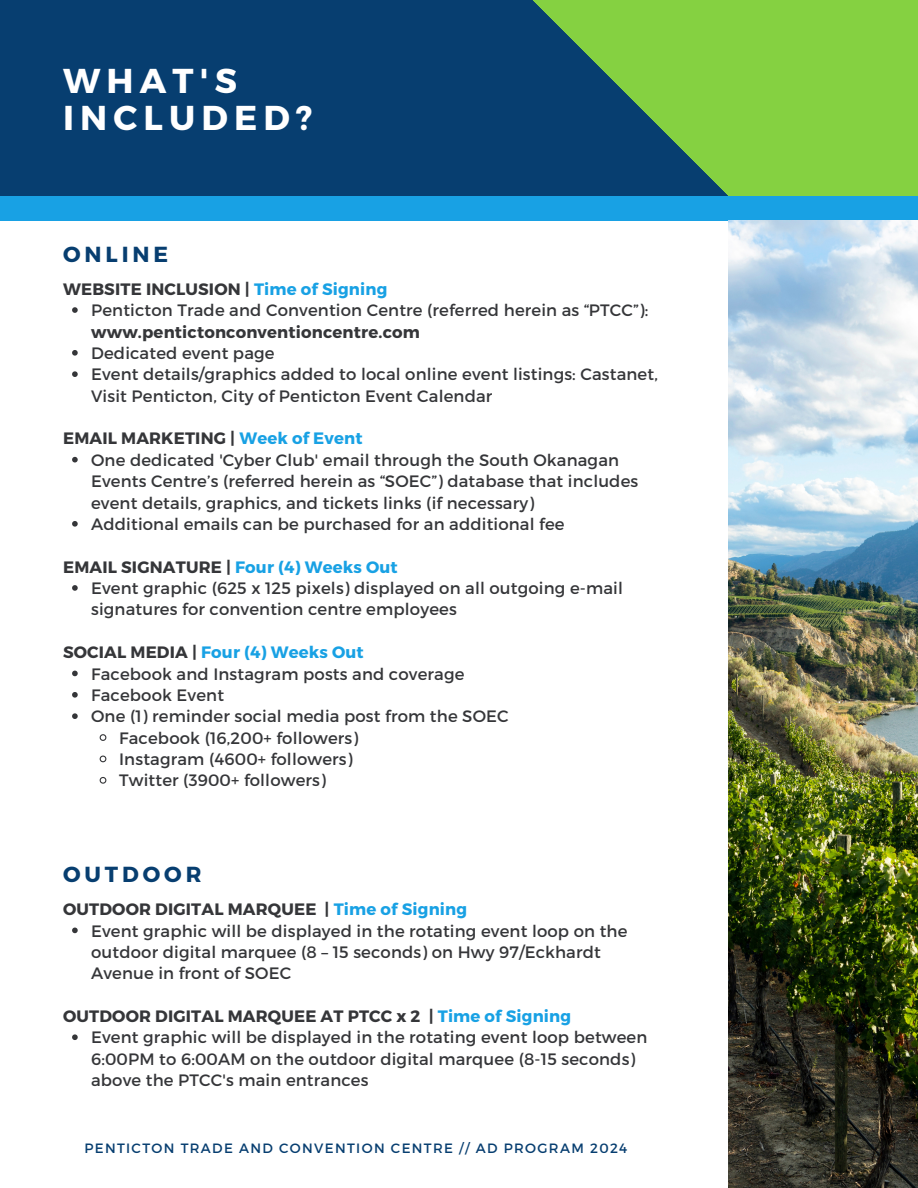
<style>
.page{position:relative;width:918px;height:1188px;background:#fff}
.page>*{position:absolute;margin:0;border:0;box-sizing:border-box;transform-origin:0 0}
.t1{font:700 34.5px "Montserrat";letter-spacing:.18em;color:#fff}
.t2{font:700 21.75px "Montserrat";letter-spacing:.18em;color:#073e70}
.t3{font:16.5px/21.3px "Montserrat";letter-spacing:.01em;color:#353639}
.t4{font:700 16.5px "Montserrat";letter-spacing:.01em;color:#353639}
.t5{font:700 16.5px "Montserrat";letter-spacing:.01em;color:#18a1e4}
.t6{font:13.5px "Montserrat";letter-spacing:.1em;color:#073e70}
.s1{color:#18a1e4}
.s2{font-weight:700}
.s3{color:#353639}
</style>
<div class="page">
<div style="left:0;top:0;width:902px;height:204px;background:#073e70"></div>
<svg style="left:533px;top:0;width:385px;height:196px;fill:#85d141"></svg>
<div style="left:0;top:196px;width:918px;height:25px;background:#18a1e4"></div>
<img style="left:728px;top:221px;width:190px;height:967px">
<svg style="left:72px;top:307px;width:6px;height:6px"></svg>
<svg style="left:72px;top:350px;width:6px;height:6px"></svg>
<svg style="left:72px;top:371px;width:6px;height:6px"></svg>
<svg style="left:72px;top:457px;width:6px;height:5px"></svg>
<svg style="left:72px;top:521px;width:6px;height:6px"></svg>
<svg style="left:72px;top:585px;width:6px;height:6px"></svg>
<svg style="left:72px;top:671px;width:6px;height:5px"></svg>
<svg style="left:72px;top:692px;width:6px;height:6px"></svg>
<svg style="left:72px;top:713px;width:6px;height:6px"></svg>
<svg style="left:99px;top:734px;width:8px;height:7px"></svg>
<svg style="left:99px;top:755px;width:8px;height:8px"></svg>
<svg style="left:99px;top:777px;width:8px;height:7px"></svg>
<svg style="left:72px;top:928px;width:6px;height:5px"></svg>
<svg style="left:72px;top:1034px;width:6px;height:6px"></svg>
<p class="t1" style="left:63px;top:58px;width:175px">WHAT'S</p>
<p class="t1" style="left:63px;top:95px;width:251px">INCLUDED?</p>
<p class="t2" style="left:63px;top:240px;width:107px">ONLINE</p>
<p class="t4" style="left:63px;top:278px;width:326px">WEBSITE INCLUSION | <span class="s1">Time of Signing</span></p>
<p class="t3" style="left:91px;top:299px;width:559px">Penticton Trade and Convention Centre (referred herein as “PTCC”): <span class="s2">www.pentictonconventioncentre.com</span></p>
<p class="t3" style="left:91px;top:342px;width:185px">Dedicated event page</p>
<p class="t3" style="left:91px;top:363px;width:568px">Event details/graphics added to local online event listings: Castanet,<br>Visit Penticton, City of Penticton Event Calendar</p>
<p class="t4" style="left:63px;top:428px;width:301px">EMAIL MARKETING | <span class="s1">Week of Event</span></p>
<p class="t3" style="left:91px;top:449px;width:549px">One dedicated 'Cyber Club' email through the South Okanagan<br>Events Centre’s (referred herein as “SOEC”) database that includes event details, graphics, and tickets links (if necessary)</p>
<p class="t3" style="left:91px;top:513px;width:475px">Additional emails can be purchased for an additional fee</p>
<p class="t4" style="left:63px;top:556px;width:336px">EMAIL SIGNATURE | <span class="s1">Four (4) Weeks Out</span></p>
<p class="t3" style="left:91px;top:577px;width:533px">Event graphic (625 x 125 pixels) displayed on all outgoing e-mail signatures for convention centre employees</p>
<p class="t5" style="left:63px;top:642px;width:302px"><span class="s3">SOCIAL MEDIA |</span> Four (4) Weeks Out</p>
<p class="t3" style="left:91px;top:662px;width:375px">Facebook and Instagram posts and coverage</p>
<p class="t3" style="left:91px;top:684px;width:134px">Facebook Event</p>
<p class="t3" style="left:91px;top:705px;width:419px">One (1) reminder social media post from the SOEC</p>
<p class="t3" style="left:119px;top:726px;width:241px">Facebook (16,200+ followers)</p>
<p class="t3" style="left:119px;top:748px;width:235px">Instagram (4600+ followers)</p>
<p class="t3" style="left:119px;top:769px;width:208px">Twitter (3900+ followers)</p>
<p class="t2" style="left:63px;top:860px;width:140px">OUTDOOR</p>
<p class="t4" style="left:63px;top:899px;width:406px">OUTDOOR DIGITAL MARQUEE | <span class="s1">Time of Signing</span></p>
<p class="t3" style="left:91px;top:919px;width:538px">Event graphic will be displayed in the rotating event loop on the outdoor digital marquee (8 – 15 seconds) on Hwy 97/Eckhardt<br>Avenue in front of SOEC</p>
<p class="t4" style="left:63px;top:1005px;width:510px">OUTDOOR DIGITAL MARQUEE AT PTCC x 2 | <span class="s1">Time of Signing</span></p>
<p class="t3" style="left:91px;top:1026px;width:558px">Event graphic will be displayed in the rotating event loop between<br>6:00PM to 6:00AM on the outdoor digital marquee (8-15 seconds) above the PTCC's main entrances</p>
<p class="t6" style="left:84px;top:1139px;width:545px">PENTICTON TRADE AND CONVENTION CENTRE // AD PROGRAM 2024</p>
</div>
